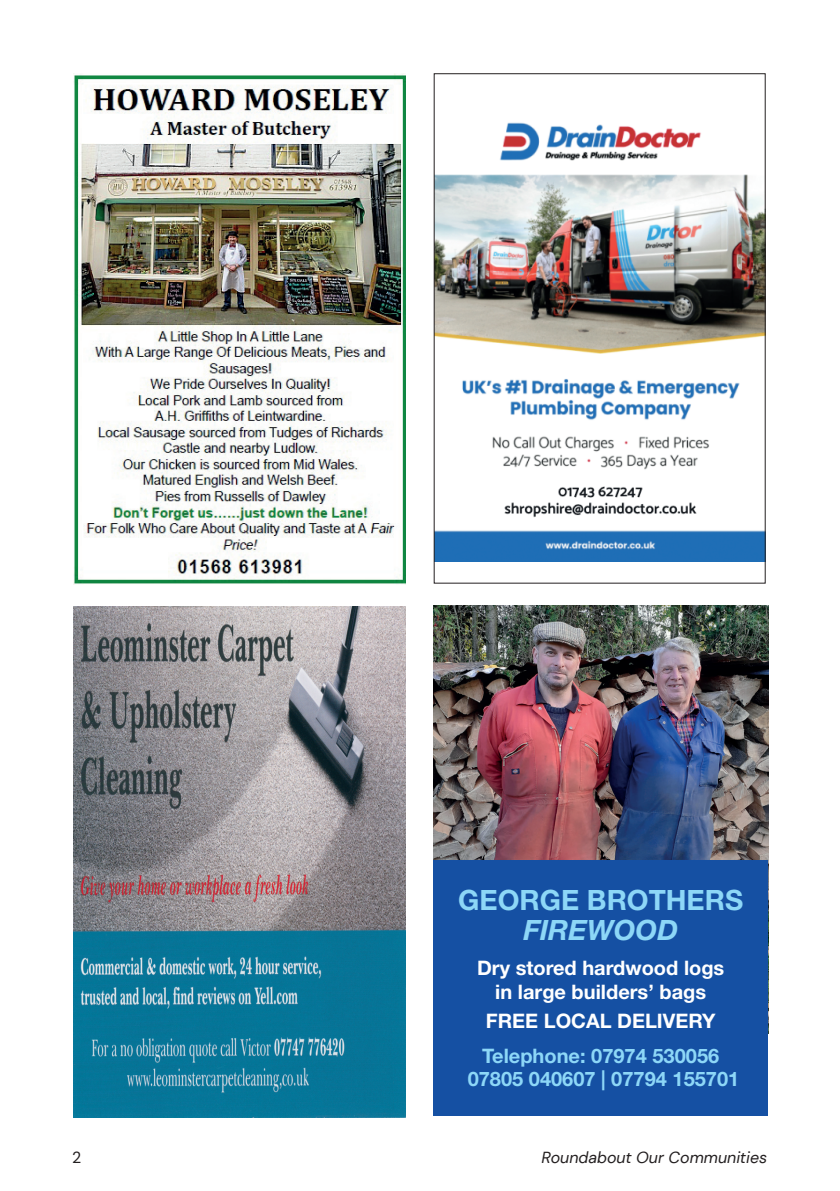
<style>
.page{position:relative;width:840px;height:1191px;background:#fff}
.page>*{position:absolute;margin:0;border:0;box-sizing:border-box;transform-origin:0 0}
.t1{font:700 28px "Helvetica Neue LT Pro";color:#8dd7f7}
.t2{font:italic 700 28px "Helvetica Neue LT Pro";color:#8dd7f7}
.t3{font:700 20px/23.6px "Helvetica Neue LT Pro";color:#fff;text-align:center}
.t4{font:700 20px/23.6px "Helvetica Neue LT Pro";color:#8dd7f7;text-align:center}
.t5{font:italic 16px "DM Sans";color:#231f20}
.t6{font:16px "DM Sans";color:#231f20}
</style>
<div class="page">
<img style="left:74px;top:74px;width:331px;height:510px">
<img style="left:435px;top:122px;width:328px;height:440px">
<img style="left:74px;top:607px;width:331px;height:510px">
<img style="left:433px;top:605px;width:334px;height:255px">
<div style="left:433px;top:860px;width:334px;height:255px;background:#1550a3"></div>
<h1 class="t1" style="left:458px;top:883px;width:286px">GEORGE BROTHERS</h1>
<h1 class="t2" style="left:523px;top:913px;width:156px">FIREWOOD</h1>
<p class="t3" style="left:477px;top:955px;width:249px">Dry stored hardwood logs in large builders’ bags</p>
<p class="t3" style="left:485px;top:1008px;width:231px">FREE LOCAL DELIVERY</p>
<p class="t4" style="left:467px;top:1043px;width:273px">Telephone: 07974 530056<br>07805 040607 | 07794 155701</p>
<p class="t6" style="left:72px;top:1147px;width:11px">2</p>
<p class="t5" style="left:541px;top:1147px;width:227px">Roundabout Our Communities</p>
</div>
